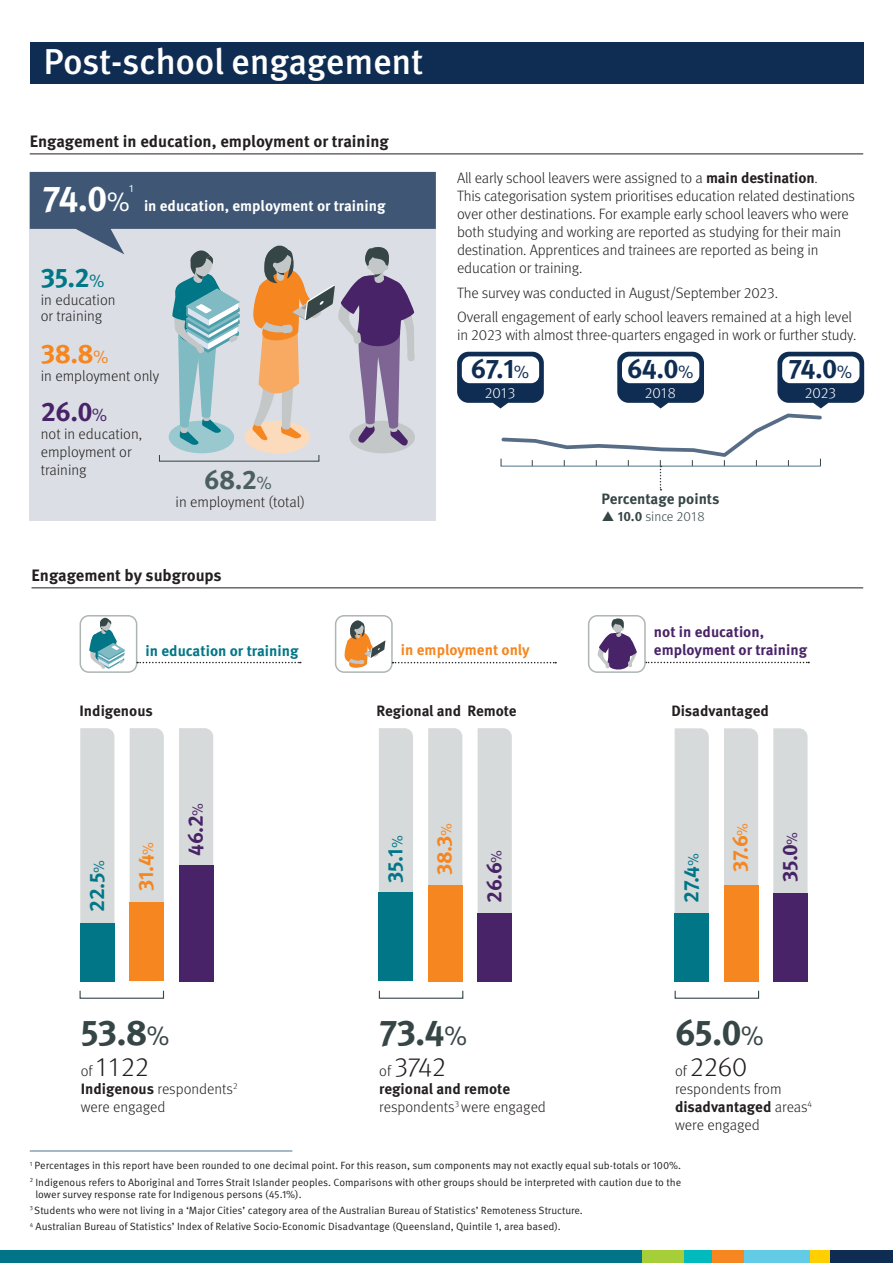
<style>
.page{position:relative;width:893px;height:1263px;background:#fff}
.page>*{position:absolute;margin:0;border:0;box-sizing:border-box;transform-origin:0 0}
.t1{font:500 36px "Meta OT";letter-spacing:-.01em;color:#fff}
.t2{font:700 36px "Meta OT";color:#364546}
.t3{font:700 36px "Meta OT";color:#fff}
.t4{font:300 27px "Meta OT";color:#231f20}
.t5{font:700 27px "Meta OT";color:#0f2d52}
.t6{font:700 27px "Meta OT";color:#007687}
.t7{font:700 27px "Meta OT";color:#482367}
.t8{font:700 27px "Meta OT";color:#f6861f}
.t9{font:700 27px "Meta OT";color:#4b5e61}
.t10{font:700 21px "Meta OT";color:#007687}
.t11{font:700 21px "Meta OT";color:#f6861f}
.t12{font:700 21px "Meta OT";color:#482367}
.Heading_L1{font:700 16.5px "Meta OT";color:#231f20}
.Body_text{font:300 15px/18px "Meta OT";letter-spacing:-.01em;color:#231f20}
.Heading_L1-2{font:700 15px "Meta OT";letter-spacing:-.005em;color:#231f20}
.t13{font:700 15px/18px "Meta OT";color:#482367}
.t14{font:700 15px "Meta OT";color:#fff}
.t15{font:700 15px "Meta OT";color:#007687}
.t16{font:700 15px "Meta OT";color:#f6861f}
.t17{font:700 15px "Meta OT";color:#364546}
.t18{font:300 15px "Meta OT";color:#fff}
.t19{font:300 13.5px "Meta OT";color:#364546}
.footnotes{font:10.5px/12px "Meta OT Norm";color:#231f20}
.t20{font:10.5px "Meta OT Norm";color:#fff}
.s1{font-family:"Meta OT Norm";font-weight:400;font-size:27px}
.s2{font-family:"Meta OT Norm";font-weight:400;font-size:18px}
.s3{font-weight:700}
.s4{font-family:"Meta OT Norm";font-weight:400;font-size:15px}
.s5{font-size:15px}
</style>
<div class="page">
<div style="left:30px;top:172px;width:406px;height:349px;background:#dbdfe5"></div>
<hr style="left:30px;top:154px;width:833px;height:1px;background:#231f20">
<hr style="left:30px;top:1150px;width:262px;height:1px;background:#50748a">
<hr style="left:32px;top:587px;width:831px;height:1px;background:#231f20">
<div style="left:30px;top:43px;width:833px;height:41px;background:#0f2d52"></div>
<svg style="left:30px;top:172px;width:406px;height:281px"></svg>
<div style="left:80px;top:615px;width:57px;height:58px;border:2px solid #aeb5b5;border-radius:9px"></div>
<svg style="left:137px;top:662px;width:164px;height:1px"></svg>
<svg style="left:89px;top:616px;width:36px;height:53px"></svg>
<div style="left:335px;top:615px;width:58px;height:58px;border:2px solid #aeb5b5;border-radius:9px"></div>
<svg style="left:392px;top:662px;width:164px;height:1px"></svg>
<svg style="left:344px;top:616px;width:41px;height:52px"></svg>
<svg style="left:646px;top:662px;width:163px;height:1px"></svg>
<div style="left:588px;top:615px;width:58px;height:58px;border:2px solid #aeb5b5;border-radius:9px"></div>
<svg style="left:595px;top:618px;width:42px;height:55px"></svg>
<div style="left:80px;top:990px;width:84px;height:9px;border:1px solid #364546"></div>
<div style="left:80px;top:728px;width:34px;height:195px;background:#d7dada"></div>
<div style="left:130px;top:728px;width:34px;height:175px;background:#d7dada"></div>
<div style="left:179px;top:728px;width:34px;height:137px;background:#d7dada"></div>
<div style="left:675px;top:990px;width:84px;height:9px;border:1px solid #364546"></div>
<div style="left:675px;top:728px;width:34px;height:185px;background:#d7dada"></div>
<div style="left:724px;top:728px;width:34px;height:157px;background:#d7dada"></div>
<div style="left:773px;top:728px;width:34px;height:165px;background:#d7dada"></div>
<div style="left:379px;top:990px;width:84px;height:9px;border:1px solid #364546"></div>
<div style="left:379px;top:728px;width:34px;height:165px;background:#d7dada"></div>
<div style="left:428px;top:728px;width:34px;height:157px;background:#d7dada"></div>
<div style="left:478px;top:728px;width:34px;height:185px;background:#d7dada"></div>
<div style="left:478px;top:913px;width:34px;height:68px;background:#482367"></div>
<div style="left:428px;top:885px;width:34px;height:96px;background:#f6861f"></div>
<div style="left:379px;top:893px;width:34px;height:88px;background:#007687"></div>
<div style="left:773px;top:893px;width:34px;height:88px;background:#482367"></div>
<div style="left:724px;top:885px;width:34px;height:96px;background:#f6861f"></div>
<div style="left:675px;top:913px;width:34px;height:68px;background:#007687"></div>
<div style="left:179px;top:865px;width:34px;height:116px;background:#482367"></div>
<div style="left:130px;top:903px;width:34px;height:78px;background:#f6861f"></div>
<div style="left:80px;top:923px;width:34px;height:58px;background:#007687"></div>
<svg style="left:457px;top:352px;width:407px;height:138px"></svg>
<div style="left:830px;top:1250px;width:63px;height:13px;background:#0f2d52"></div>
<div style="left:810px;top:1250px;width:20px;height:13px;background:#ffcf01"></div>
<div style="left:744px;top:1250px;width:66px;height:13px;background:#64cbe7"></div>
<div style="left:711px;top:1250px;width:33px;height:13px;background:#f6861f"></div>
<div style="left:684px;top:1250px;width:27px;height:13px;background:#00babe"></div>
<div style="left:641px;top:1250px;width:43px;height:13px;background:#a6ce39"></div>
<div style="left:0;top:1250px;width:641px;height:13px;background:#017587"></div>
<p class="t1" style="left:43px;top:39px;width:381px">Post-school engagement</p>
<p class="Heading_L1" style="left:30px;top:131px;width:361px">Engagement in education, employment or training</p>
<p class="t3" style="left:43px;top:176px;width:89px">74.0<span class="s1">%</span></p>
<p class="t20" style="left:129px;top:182px;width:6px">1</p>
<p class="t14" style="left:144px;top:197px;width:243px">in education, employment or training</p>
<p class="t6" style="left:41px;top:261px;width:65px">35.2<span class="s2">%</span></p>
<p class="Body_text" style="left:41px;top:292px;width:76px;line-height:16.5px">in education or training</p>
<p class="t8" style="left:41px;top:336px;width:69px">38.8<span class="s2">%</span></p>
<p class="Body_text" style="left:41px;top:367px;width:120px">in employment only</p>
<p class="t7" style="left:41px;top:394px;width:68px">26.0<span class="s2">%</span></p>
<p class="Body_text" style="left:41px;top:425px;width:103px">not in education, employment or training</p>
<p class="t9" style="left:204px;top:462px;width:69px">68.2<span class="s2">%</span></p>
<p class="Body_text" style="left:176px;top:493px;width:131px">in employment (total)</p>
<p class="Heading_L1" style="left:32px;top:565px;width:192px">Engagement by subgroups</p>
<p class="Body_text" style="left:457px;top:169px;width:399px">All early school leavers were assigned to a <span class="s3">main destination</span>.<br>This categorisation system prioritises education related destinations over other destinations. For example early school leavers who were both studying and working are reported as studying for their main destination. Apprentices and trainees are reported as being in education or training.</p>
<p class="Body_text" style="left:457px;top:284px;width:322px">The survey was conducted in August/September 2023.</p>
<p class="Body_text" style="left:457px;top:308px;width:401px">Overall engagement of early school leavers remained at a high level in 2023 with almost three-quarters engaged in work or further study.</p>
<p class="t5" style="left:471px;top:352px;width:60px">67.1<span class="s2">%</span></p>
<p class="t18" style="left:485px;top:384px;width:32px">2013</p>
<p class="t5" style="left:627px;top:352px;width:68px">64.0<span class="s2">%</span></p>
<p class="t18" style="left:645px;top:384px;width:33px">2018</p>
<p class="t17" style="left:601px;top:490px;width:120px">Percentage points</p>
<p class="t19" style="left:618px;top:508px;width:88px"><span class="s3">10.0</span> since 2018</p>
<p class="t5" style="left:789px;top:352px;width:65px">74.0<span class="s2">%</span></p>
<p class="t18" style="left:805px;top:384px;width:33px">2023</p>
<p class="t15" style="left:146px;top:641px;width:154px">in education or training</p>
<p class="t16" style="left:401px;top:641px;width:130px">in employment only</p>
<p class="t13" style="left:654px;top:623px;width:155px">not in education, employment or training</p>
<p class="Heading_L1-2" style="left:80px;top:701px;width:75px">Indigenous</p>
<p class="Heading_L1-2" style="left:377px;top:701px;width:142px">Regional and Remote</p>
<p class="Heading_L1-2" style="left:671px;top:701px;width:99px">Disadvantaged</p>
<p class="t10" style="left:83px;top:912px;width:53px;rotate:-90deg">22.5<span class="s4">%</span></p>
<p class="t11" style="left:132px;top:891px;width:50px;rotate:-90deg">31.4<span class="s4">%</span></p>
<p class="t12" style="left:182px;top:856px;width:54px;rotate:-90deg">46.2<span class="s4">%</span></p>
<p class="t2" style="left:81px;top:1010px;width:91px">53.8<span class="s1">%</span></p>
<p class="t4" style="left:81px;top:1051px;width:70px"><span class="s5">of</span> 1122</p>
<p class="Body_text" style="left:81px;top:1080px;width:158px"><span class="s3">Indigenous</span> respondents<sup>2 </sup>were engaged</p>
<p class="t10" style="left:382px;top:883px;width:49px;rotate:-90deg">35.1<span class="s4">%</span></p>
<p class="t11" style="left:431px;top:875px;width:54px;rotate:-90deg">38.3<span class="s4">%</span></p>
<p class="t12" style="left:481px;top:903px;width:54px;rotate:-90deg">26.6<span class="s4">%</span></p>
<p class="t2" style="left:379px;top:1010px;width:89px">73.4<span class="s1">%</span></p>
<p class="t4" style="left:379px;top:1051px;width:68px"><span class="s5">of</span> 3742</p>
<p class="Body_text" style="left:379px;top:1080px;width:168px"><span class="s3">regional and remote </span>respondents<sup>3</sup> were engaged</p>
<p class="t10" style="left:678px;top:903px;width:51px;rotate:-90deg">27.4<span class="s4">%</span></p>
<p class="t11" style="left:727px;top:872px;width:50px;rotate:-90deg">37.6<span class="s4">%</span></p>
<p class="t12" style="left:777px;top:882px;width:52px;rotate:-90deg">35.0<span class="s4">%</span></p>
<p class="t2" style="left:675px;top:1010px;width:90px">65.0<span class="s1">%</span></p>
<p class="t4" style="left:675px;top:1051px;width:74px"><span class="s5">of</span> 2260</p>
<p class="Body_text" style="left:675px;top:1080px;width:139px">respondents from <span class="s3">disadvantaged</span> areas<sup>4 </sup>were engaged</p>
<p class="footnotes" style="left:30px;top:1160px;width:653px"><sup>1</sup> Percentages in this report have been rounded to one decimal point. For this reason, sum components may not exactly equal sub-totals or 100%.</p>
<p class="footnotes" style="left:35px;top:1176px;width:647px;text-indent:-6px"><sup>2</sup> Indigenous refers to Aboriginal and Torres Strait Islander peoples. Comparisons with other groups should be interpreted with caution due to the lower survey response rate for Indigenous persons (45.1%).</p>
<p class="footnotes" style="left:30px;top:1204px;width:555px"><sup>3</sup> Students who were not living in a ‘Major Cities’ category area of the Australian Bureau of Statistics’ Remoteness Structure.</p>
<p class="footnotes" style="left:30px;top:1220px;width:533px"><sup>4</sup> Australian Bureau of Statistics’ Index of Relative Socio-Economic Disadvantage (Queensland, Quintile 1, area based).</p>
</div>
